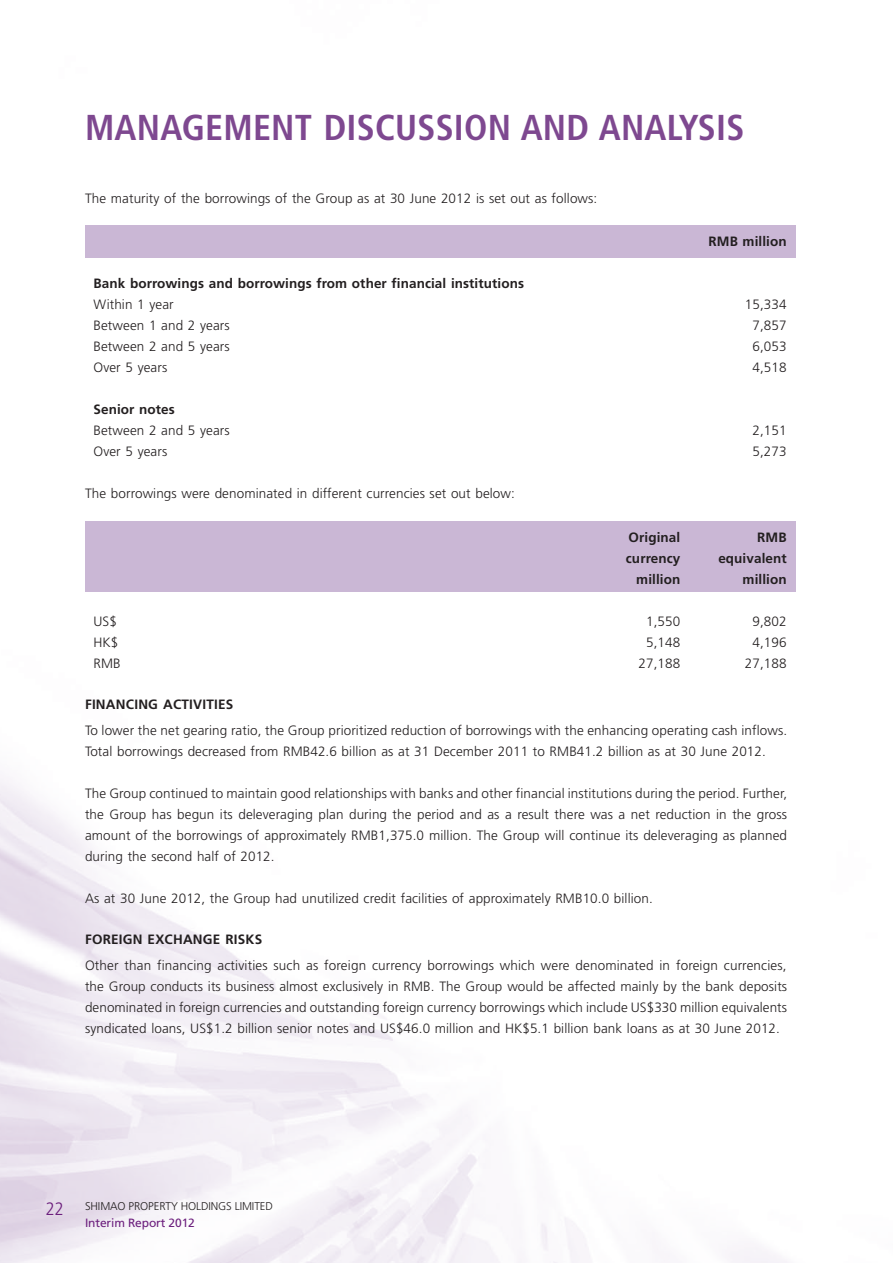
<style>
.page{position:relative;width:893px;height:1263px;background:#fff}
.page>*{position:absolute;margin:0;border:0;box-sizing:border-box;transform-origin:0 0}
.t1{font:700 condensed 36px "Frutiger LT Std";letter-spacing:.005em;color:#7e4890}
.t2{font:300 13.5px/21px "Frutiger LT Std";letter-spacing:.005em;color:#231f20}
.t3{font:700 13.5px/21px "Frutiger LT Std";letter-spacing:.005em;color:#231f20}
.t4{font:12px "Frutiger LT Std";letter-spacing:-.01em;color:#6c1f7d}
.t5{font:300 11.25px "Frutiger LT Std";letter-spacing:-.01em;color:#231f20}
.s1{font-weight:300}
.s2{font-weight:700}
.s3{font-size:18px;color:#6c1f7d}
</style>
<div class="page">
<div style="left:85px;top:225px;width:710px;height:32px;background:#cab7d5"></div>
<div style="left:85px;top:521px;width:710px;height:70px;background:#cab7d5"></div>
<p class="t1" style="left:85px;top:106px;width:661px">MANAGEMENT DISCUSSION AND ANALYSIS</p>
<p class="t2" style="left:85px;top:188px;width:514px">The maturity of the borrowings of the Group as at 30 June 2012 is set out as follows:</p>
<p class="t3" style="left:94px;top:273px;width:432px">Bank borrowings and borrowings from other financial institutions<br><span class="s1">Within 1 year</span></p>
<p class="t3" style="left:708px;top:231px;width:80px">RMB million</p>
<p class="t2" style="left:745px;top:294px;width:43px">15,334</p>
<p class="t2" style="left:94px;top:315px;width:138px">Between 1 and 2 years</p>
<p class="t2" style="left:752px;top:315px;width:36px">7,857</p>
<p class="t2" style="left:94px;top:336px;width:138px">Between 2 and 5 years</p>
<p class="t2" style="left:752px;top:336px;width:36px">6,053</p>
<p class="t2" style="left:94px;top:357px;width:75px">Over 5 years</p>
<p class="t2" style="left:752px;top:357px;width:36px">4,518</p>
<p class="t2" style="left:94px;top:399px;width:138px"><span class="s2">Senior notes<br></span>Between 2 and 5 years</p>
<p class="t2" style="left:752px;top:420px;width:36px">2,151</p>
<p class="t2" style="left:94px;top:441px;width:75px">Over 5 years</p>
<p class="t2" style="left:752px;top:441px;width:36px">5,273</p>
<p class="t2" style="left:85px;top:483px;width:431px">The borrowings were denominated in different currencies set out below:</p>
<p class="t3" style="left:629px;top:526px;width:53px">Original</p>
<p class="t3" style="left:757px;top:526px;width:31px">RMB</p>
<p class="t3" style="left:626px;top:547px;width:56px">currency</p>
<p class="t3" style="left:718px;top:547px;width:70px">equivalent</p>
<p class="t3" style="left:636px;top:568px;width:46px">million</p>
<p class="t3" style="left:743px;top:568px;width:46px">million</p>
<p class="t2" style="left:94px;top:611px;width:25px">US$</p>
<p class="t2" style="left:646px;top:611px;width:62px">1,550 9</p>
<p class="t2" style="left:760px;top:611px;width:28px">,802</p>
<p class="t2" style="left:94px;top:632px;width:26px">HK$</p>
<p class="t2" style="left:646px;top:632px;width:36px">5,148</p>
<p class="t2" style="left:752px;top:632px;width:36px">4,196</p>
<p class="t2" style="left:94px;top:653px;width:29px">RMB</p>
<p class="t2" style="left:638px;top:653px;width:43px">27,188</p>
<p class="t2" style="left:745px;top:653px;width:43px">27,188</p>
<p class="t2" style="left:85px;top:692px;width:704px;line-height:25.2px"><span class="s2">Financing activities<br></span>To lower the net gearing ratio, the Group prioritized reduction of borrowings with the enhancing operating cash inflows.</p>
<p class="t2" style="left:85px;top:741px;width:682px">Total borrowings decreased from RMB42.6 billion as at 31 December 2011 to RMB41.2 billion as at 30 June 2012.</p>
<p class="t2" style="left:85px;top:783px;width:704px;text-align:justify">The Group continued to maintain good relationships with banks and other financial institutions during the period. Further, the Group has begun its deleveraging plan during the period and as a result there was a net reduction in the gross amount of the borrowings of approximately RMB1,375.0 million. The Group will continue its deleveraging as planned during the second half of 2012.</p>
<p class="t2" style="left:85px;top:888px;width:569px">As at 30 June 2012, the Group had unutilized credit facilities of approximately RMB10.0 billion.</p>
<p class="t3" style="left:85px;top:929px;width:90px">Foreign excha</p>
<p class="t2" style="left:85px;top:927px;width:703px;line-height:25.2px;text-indent:108px"><span class="s2">nge risks<br></span>Other than financing activities such as foreign currency borrowings which were denominated in foreign currencies,</p>
<p class="t2" style="left:85px;top:976px;width:704px;text-align:justify">the Group conducts its business almost exclusively in RMB. The Group would be affected mainly by the bank deposits denominated in foreign currencies and outstanding foreign currency borrowings which include US$330 million equivalents syndicated loans, US$1.2 billion senior notes and US$46.0 million and HK$5.1 billion bank loans as at 30 June 2012.</p>
<p class="t5" style="left:46px;top:1200px;width:228px"><span class="s3">22</span> SHIMAO PROPERTY HOLDINGS LIMITED</p>
<p class="t4" style="left:85px;top:1215px;width:111px">Interim Report 2012</p>
</div>
